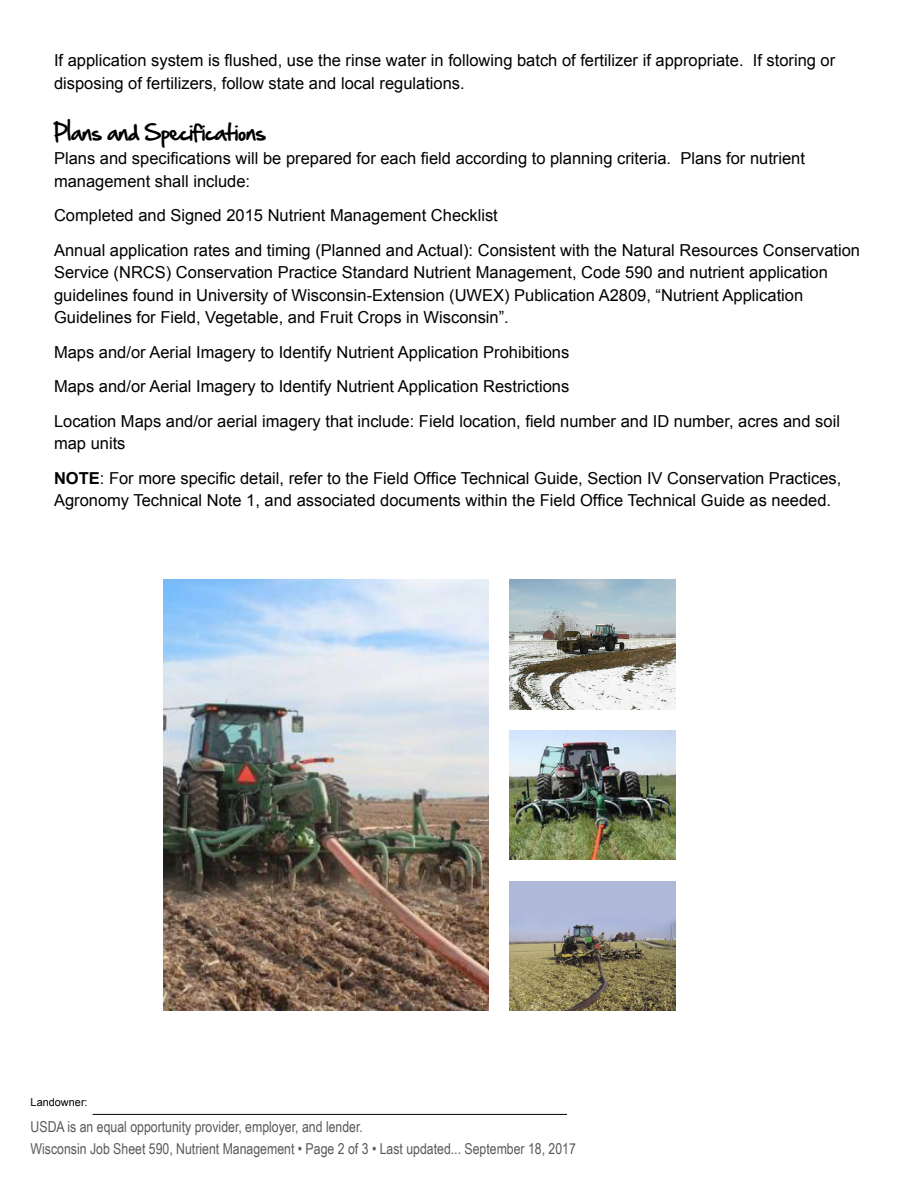
<style>
.page{position:relative;width:918px;height:1188px;background:#fff}
.page>*{position:absolute;margin:0;border:0;box-sizing:border-box;transform-origin:0 0}
.t1{font:19.5px "Hand Of Sean";color:#000}
.t2{font:16.5px/22.5px "Arial";color:#000}
.t3{font:15px "Arial Narrow";color:#58595b}
.t4{font:10.95px "Arial";color:#000}
.s1{font-weight:700}
</style>
<div class="page">
<hr style="left:93px;top:1114px;width:474px;height:1px;background:#000">
<img style="left:164px;top:580px;width:325px;height:431px">
<img style="left:510px;top:580px;width:166px;height:129px">
<img style="left:510px;top:881px;width:166px;height:130px">
<img style="left:510px;top:731px;width:166px;height:129px">
<p class="t2" style="left:54px;top:49px;width:783px">If application system is flushed, use the rinse water in following batch of fertilizer if appropriate. If storing or disposing of fertilizers, follow state and local regulations.</p>
<p class="t1" style="left:54px;top:115px;width:213px">Plans and Specifications</p>
<p class="t2" style="left:54px;top:147px;width:753px">Plans and specifications will be prepared for each field according to planning criteria. Plans for nutrient management shall include:</p>
<p class="t2" style="left:54px;top:198px;width:808px;line-height:34.5px">Completed and Signed 2015 Nutrient Management Checklist<br>Annual application rates and timing (Planned and Actual): Consistent with the Natural Resources Conservation</p>
<p class="t2" style="left:54px;top:261px;width:775px">Service (NRCS) Conservation Practice Standard Nutrient Management, Code 590 and nutrient application guidelines found in University of Wisconsin-Extension (UWEX) Publication A2809, “Nutrient Application<br>Guidelines for Field, Vegetable, and Fruit Crops in Wisconsin”.</p>
<p class="t2" style="left:54px;top:335px;width:788px;line-height:34.5px">Maps and/or Aerial Imagery to Identify Nutrient Application Prohibitions<br>Maps and/or Aerial Imagery to Identify Nutrient Application Restrictions<br>Location Maps and/or aerial imagery that include: Field location, field number and ID number, acres and soil</p>
<p class="t2" style="left:54px;top:426px;width:789px;line-height:34.5px">map units<br><span class="s1">NOTE</span>: For more specific detail, refer to the Field Office Technical Guide, Section IV Conservation Practices,</p>
<p class="t2" style="left:54px;top:489px;width:779px">Agronomy Technical Note 1, and associated documents within the Field Office Technical Guide as needed.</p>
<p class="t4" style="left:31px;top:1095px;width:59px">Landowner:</p>
<p class="t3" style="left:31px;top:1137px;width:547px">Wisconsin Job Sheet 590, Nutrient Management • Page 2 of 3 • Last updated... September 18, 2017</p>
<p class="t3" style="left:31px;top:1116px;width:334px">USDA is an equal opportunity provider, employer, and lender.</p>
</div>
